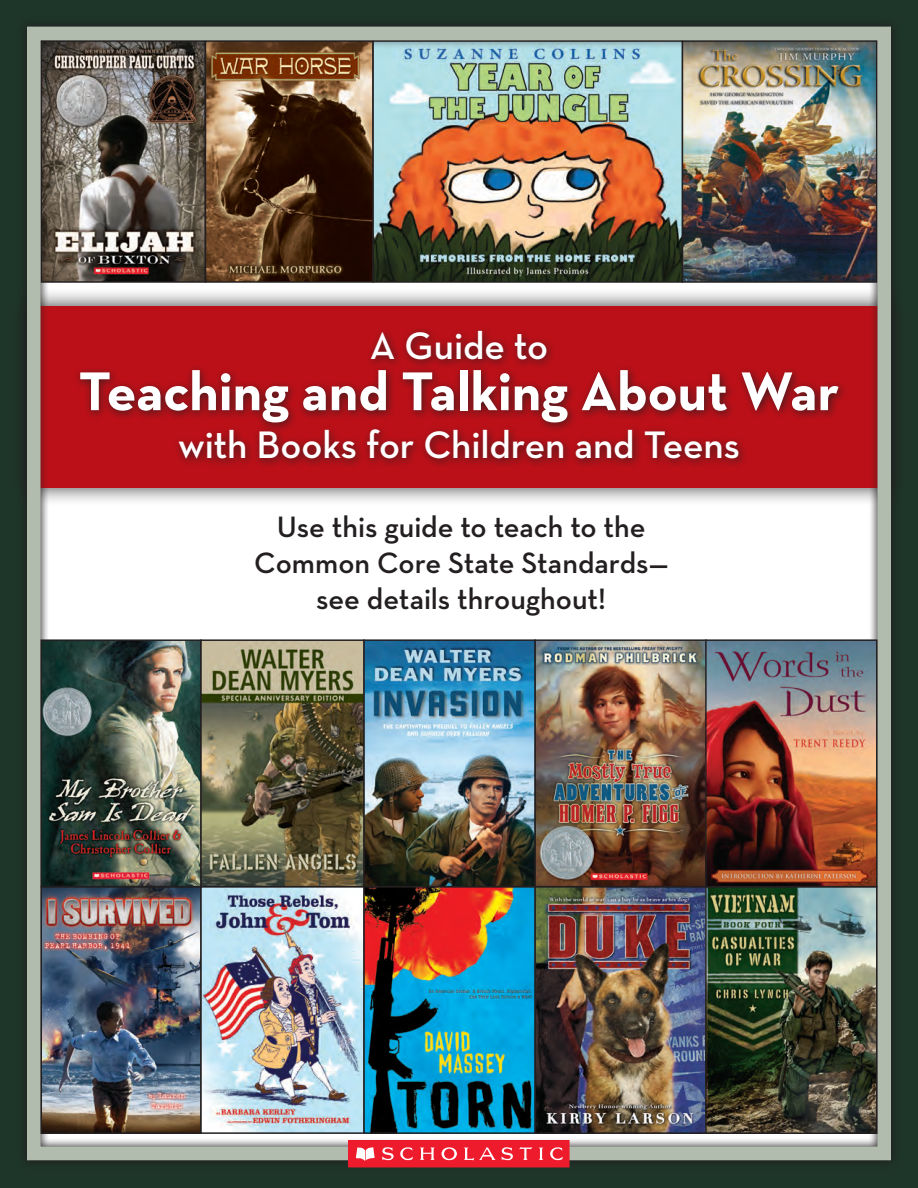
<style>
.page{position:relative;width:918px;height:1188px;background:#1e362a}
.page>*{position:absolute;margin:0;border:0;box-sizing:border-box;transform-origin:0 0}
.t1{font:700 55.5px "Neutra Text";color:#fff}
.t2{font:600 39px "Neutra Text";letter-spacing:-.005em;color:#fff}
.t3{font:600 30px/36px "Neutra Text";color:#231f20;text-align:center}
</style>
<div class="page">
<div style="left:17px;top:17px;width:884px;height:1153px;background:#231f20;opacity:.75"></div>
<div style="left:27px;top:27px;width:864px;height:1133px;border:14px solid #b2bcae"></div>
<img style="left:44px;top:642px;width:831px;height:489px">
<div style="left:41px;top:886px;width:161px;height:248px;border:2px solid #231f20"></div>
<div style="left:41px;top:639px;width:161px;height:248px;border:2px solid #231f20"></div>
<div style="left:200px;top:886px;width:165px;height:248px;border:2px solid #231f20"></div>
<div style="left:200px;top:639px;width:165px;height:248px;border:2px solid #231f20"></div>
<div style="left:534px;top:886px;width:173px;height:248px;border:2px solid #231f20"></div>
<div style="left:534px;top:639px;width:173px;height:248px;border:2px solid #231f20"></div>
<div style="left:705px;top:886px;width:173px;height:248px;border:2px solid #231f20"></div>
<div style="left:705px;top:639px;width:173px;height:248px;border:2px solid #231f20"></div>
<div style="left:363px;top:886px;width:173px;height:248px;border:2px solid #231f20"></div>
<div style="left:363px;top:639px;width:173px;height:248px;border:2px solid #231f20"></div>
<div style="left:349px;top:1141px;width:220px;height:26px;background:#ee1b2d"></div>
<div style="left:349px;top:1140px;width:220px;height:27px;border:1px solid #ee1b2d"></div>
<svg style="left:356px;top:1147px;width:19px;height:14px"></svg>
<svg style="left:382px;top:1147px;width:12px;height:13px"></svg>
<svg style="left:400px;top:1147px;width:13px;height:13px"></svg>
<svg style="left:420px;top:1148px;width:15px;height:12px"></svg>
<svg style="left:502px;top:1147px;width:11px;height:13px"></svg>
<svg style="left:519px;top:1147px;width:13px;height:13px"></svg>
<svg style="left:539px;top:1148px;width:4px;height:12px"></svg>
<svg style="left:550px;top:1147px;width:13px;height:13px"></svg>
<svg style="left:442px;top:1147px;width:15px;height:13px"></svg>
<svg style="left:464px;top:1148px;width:32px;height:12px"></svg>
<h2 class="t2" style="left:370px;top:322px;width:180px">A Guide to</h2>
<h1 class="t1" style="left:78px;top:357px;width:762px">Teaching and Talking About War</h1>
<h2 class="t2" style="left:178px;top:421px;width:563px">with Books for Children and Teens</h2>
<p class="t3" style="left:254px;top:508px;width:416px">Use this guide to teach to the<br>Common Core State Standards— see details throughout!</p>
</div>
